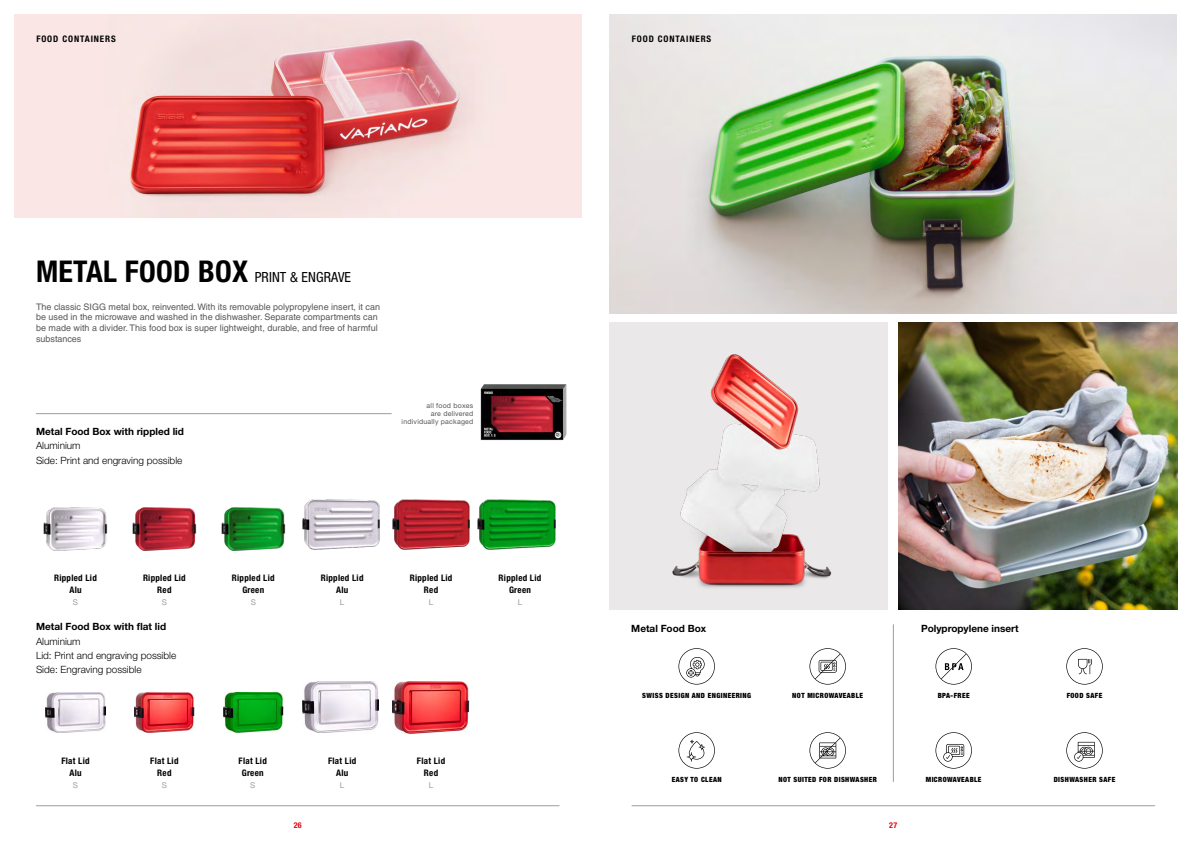
<style>
.page{position:relative;width:1191px;height:842px;background:#fff}
.page>*{position:absolute;margin:0;border:0;box-sizing:border-box;transform-origin:0 0}
.t1{font:condensed 14px "Helvetica Neue LT Std";letter-spacing:.01em;color:#000}
.t2{font:300 10px/14.2px "Helvetica Neue LT Std";color:#000}
.t3{font:700 10px "Helvetica Neue LT Std";color:#000}
.t4{font:9px/10.8px "Helvetica LT Std";color:#575756}
.t5{font:700 condensed 9px/12px "Helvetica Neue LT Std";letter-spacing:.03em;color:#000;text-align:center}
.t6{font:700 condensed 9px "Helvetica Neue LT Std";letter-spacing:.1em;color:#000}
.t7{font:8px "Helvetica Neue LT Std";color:#9d9d9c}
.t8{font:700 condensed 8px "Helvetica Neue LT Std";color:#e30613}
.t9{font:900 condensed 7.2px "Helvetica Neue";letter-spacing:.06em;color:#000}
.t10{font:7px/8px "Helvetica Neue LT Std";letter-spacing:.03em;color:#575756;text-align:right}
.s1{font-weight:700;font-size:30px}
</style>
<div class="page">
<img style="left:221px;top:507px;width:65px;height:44px">
<img style="left:132px;top:507px;width:65px;height:44px">
<img style="left:392px;top:499px;width:164px;height:51px">
<img style="left:43px;top:507px;width:65px;height:44px">
<img style="left:302px;top:499px;width:78px;height:51px">
<img style="left:392px;top:681px;width:77px;height:52px">
<img style="left:134px;top:692px;width:61px;height:41px">
<img style="left:223px;top:692px;width:60px;height:41px">
<img style="left:302px;top:682px;width:76px;height:51px">
<img style="left:45px;top:692px;width:61px;height:41px">
<img style="left:609px;top:14px;width:567px;height:299px">
<div style="left:609px;top:322px;width:279px;height:288px;background:#eae8e9"></div>
<img style="left:672px;top:354px;width:160px;height:234px">
<img style="left:898px;top:322px;width:279px;height:288px">
<img style="left:14px;top:14px;width:567px;height:204px">
<hr style="left:631px;top:805px;width:524px;height:1px;background:#9d9d9c">
<svg style="left:678px;top:648px;width:37px;height:36px"></svg>
<svg style="left:935px;top:648px;width:37px;height:37px"></svg>
<svg style="left:1066px;top:648px;width:36px;height:37px"></svg>
<svg style="left:678px;top:732px;width:37px;height:37px"></svg>
<svg style="left:809px;top:648px;width:37px;height:37px"></svg>
<svg style="left:809px;top:732px;width:37px;height:37px"></svg>
<svg style="left:935px;top:732px;width:37px;height:37px"></svg>
<svg style="left:1066px;top:732px;width:36px;height:37px"></svg>
<hr style="left:36px;top:413px;width:355px;height:1px;background:#9d9d9c">
<hr style="left:36px;top:805px;width:523px;height:1px;background:#9d9d9c">
<hr style="left:893px;top:624px;width:1px;height:158px;background:#9d9d9c">
<img style="left:481px;top:384px;width:85px;height:57px">
<p class="t6" style="left:36px;top:34px;width:81px">FOOD CONTAINERS</p>
<p class="t6" style="left:632px;top:34px;width:81px">FOOD CONTAINERS</p>
<h1 class="t1" style="left:36px;top:269px;width:316px"><span class="s1">METAL FOOD BOX</span> PRINT &amp; ENGRAVE</h1>
<p class="t4" style="left:36px;top:301px;width:345px">The classic SIGG metal box, reinvented. With its removable polypropylene insert, it can be used in the microwave and washed in the dishwasher. Separate compartments can be made with a divider. This food box is super lightweight, durable, and free of harmful substances</p>
<p class="t10" style="left:401px;top:401px;width:73px">all food boxes<br>are delivered individually packaged</p>
<p class="t3" style="left:36px;top:425px;width:149px">Metal Food Box with rippled lid</p>
<p class="t2" style="left:36px;top:439px;width:148px">Aluminium<br>Side: Print and engraving possible</p>
<p class="t5" style="left:54px;top:572px;width:44px">Rippled Lid<br>Alu</p>
<p class="t7" style="left:73px;top:598px;width:7px">S</p>
<p class="t5" style="left:143px;top:572px;width:44px">Rippled Lid<br>Red</p>
<p class="t7" style="left:162px;top:598px;width:7px">S</p>
<p class="t5" style="left:232px;top:572px;width:44px">Rippled Lid<br>Green</p>
<p class="t7" style="left:251px;top:598px;width:7px">S</p>
<p class="t5" style="left:321px;top:572px;width:44px">Rippled Lid<br>Alu</p>
<p class="t7" style="left:340px;top:598px;width:6px">L</p>
<p class="t5" style="left:410px;top:572px;width:44px">Rippled Lid<br>Red</p>
<p class="t7" style="left:429px;top:598px;width:6px">L</p>
<p class="t5" style="left:498px;top:572px;width:44px">Rippled Lid<br>Green</p>
<p class="t7" style="left:518px;top:598px;width:6px">L</p>
<p class="t3" style="left:36px;top:621px;width:132px">Metal Food Box with flat lid</p>
<p class="t2" style="left:36px;top:634px;width:142px">Aluminium<br>Lid: Print and engraving possible<br>Side: Engraving possible</p>
<p class="t3" style="left:631px;top:622px;width:76px">Metal Food Box</p>
<p class="t3" style="left:921px;top:622px;width:99px">Polypropylene insert</p>
<p class="t9" style="left:642px;top:689px;width:110px">SWISS DESIGN AND ENGINEERING</p>
<p class="t9" style="left:937px;top:689px;width:33px">BPA-FREE</p>
<p class="t9" style="left:1066px;top:689px;width:37px">FOOD SAFE</p>
<p class="t9" style="left:792px;top:689px;width:72px">NOT MICROWAVEABLE</p>
<p class="t5" style="left:61px;top:754px;width:30px">Flat Lid<br>Alu</p>
<p class="t7" style="left:73px;top:780px;width:7px">S</p>
<p class="t5" style="left:150px;top:754px;width:30px">Flat Lid<br>Red</p>
<p class="t7" style="left:162px;top:780px;width:7px">S</p>
<p class="t5" style="left:239px;top:754px;width:30px">Flat Lid<br>Green</p>
<p class="t7" style="left:250px;top:780px;width:7px">S</p>
<p class="t5" style="left:328px;top:754px;width:30px">Flat Lid<br>Alu</p>
<p class="t7" style="left:340px;top:780px;width:6px">L</p>
<p class="t5" style="left:417px;top:754px;width:30px">Flat Lid<br>Red</p>
<p class="t7" style="left:429px;top:780px;width:6px">L</p>
<p class="t9" style="left:671px;top:773px;width:51px">EASY TO CLEAN</p>
<p class="t9" style="left:778px;top:773px;width:100px">NOT SUITED FOR DISHWASHER</p>
<p class="t9" style="left:925px;top:773px;width:57px">MICROWAVEABLE</p>
<p class="t9" style="left:1053px;top:773px;width:63px">DISHWASHER SAFE</p>
<p class="t8" style="left:294px;top:820px;width:10px">26</p>
<p class="t8" style="left:889px;top:820px;width:10px">27</p>
</div>
